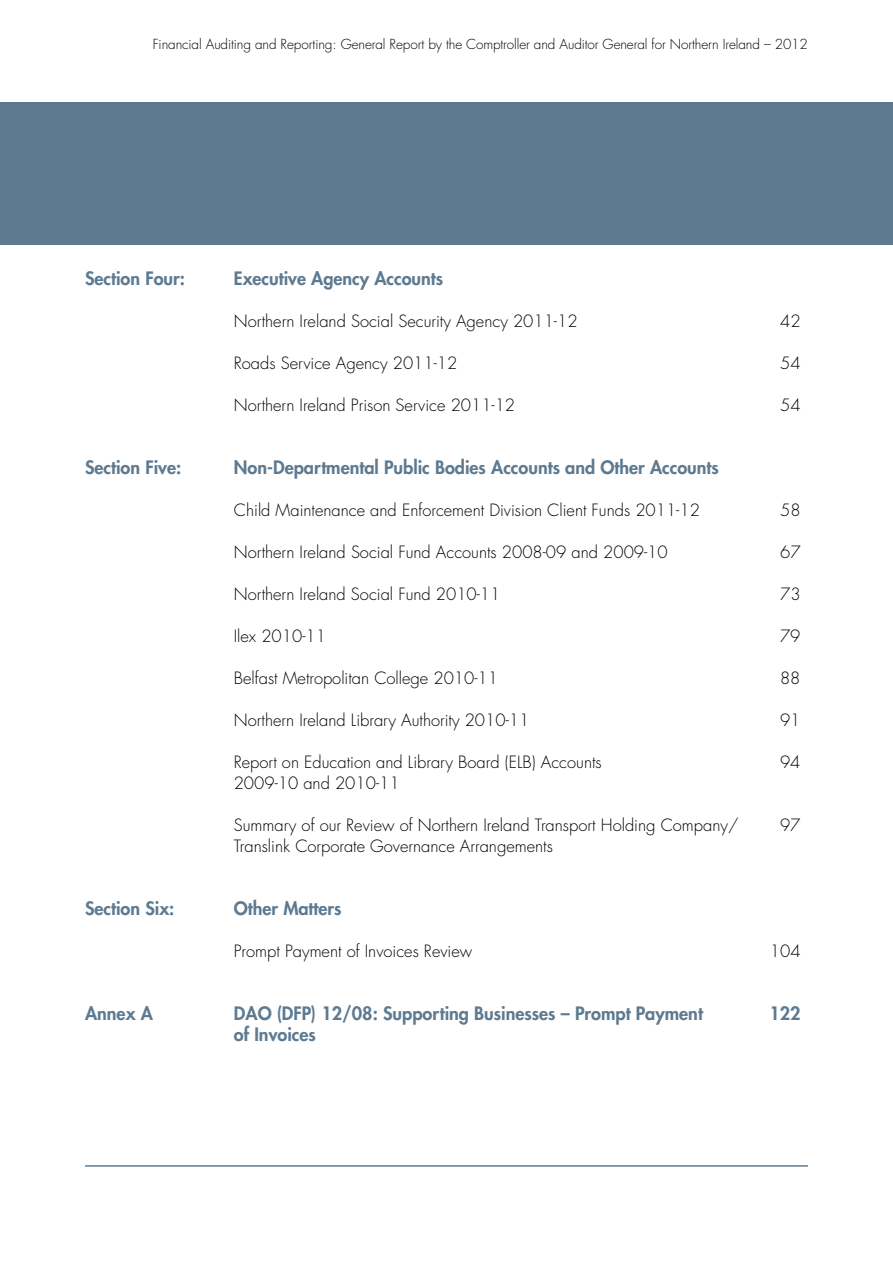
<style>
.page{position:relative;width:893px;height:1263px;background:#fff}
.page>*{position:absolute;margin:0;border:0;box-sizing:border-box;transform-origin:0 0}
.t1{font:800 18px "Futura";color:#5d7a91}
.t2{font:300 16.5px "Futura";color:#000}
.t3{font:300 13.5px "Futura";letter-spacing:-.005em;color:#000}
</style>
<div class="page">
<div style="left:0;top:102px;width:893px;height:142px;background:#5d7a91"></div>
<hr style="left:85px;top:1165px;width:723px;height:2px;background:#5d7a91">
<p class="t3" style="left:153px;top:35px;width:657px">Financial Auditing and Reporting: General Report by the Comptroller and Auditor General for Northern Ireland – 2012</p>
<p class="t1" style="left:85px;top:266px;width:101px">Section Four:</p>
<p class="t1" style="left:234px;top:266px;width:211px">Executive Agency Accounts</p>
<p class="t2" style="left:234px;top:310px;width:345px">Northern Ireland Social Security Agency 2011-12</p>
<p class="t2" style="left:780px;top:310px;width:22px">42</p>
<p class="t2" style="left:234px;top:352px;width:225px">Roads Service Agency 2011-12</p>
<p class="t2" style="left:780px;top:352px;width:22px">54</p>
<p class="t2" style="left:234px;top:394px;width:283px">Northern Ireland Prison Service 2011-12</p>
<p class="t2" style="left:780px;top:394px;width:22px">54</p>
<p class="t1" style="left:85px;top:455px;width:98px">Section Five:</p>
<p class="t1" style="left:234px;top:455px;width:487px">Non-Departmental Public Bodies Accounts and Other Accounts</p>
<p class="t2" style="left:234px;top:499px;width:468px">Child Maintenance and Enforcement Division Client Funds 2011-12</p>
<p class="t2" style="left:780px;top:499px;width:22px">58</p>
<p class="t2" style="left:234px;top:541px;width:435px">Northern Ireland Social Fund Accounts 2008-09 and 2009-10</p>
<p class="t2" style="left:780px;top:541px;width:22px">67</p>
<p class="t2" style="left:234px;top:583px;width:268px">Northern Ireland Social Fund 2010-11</p>
<p class="t2" style="left:780px;top:583px;width:22px">73</p>
<p class="t2" style="left:234px;top:625px;width:94px">Ilex 2010-11</p>
<p class="t2" style="left:780px;top:625px;width:22px">79</p>
<p class="t2" style="left:234px;top:667px;width:266px">Belfast Metropolitan College 2010-11</p>
<p class="t2" style="left:780px;top:667px;width:22px">88</p>
<p class="t2" style="left:234px;top:709px;width:297px">Northern Ireland Library Authority 2010-11</p>
<p class="t2" style="left:780px;top:709px;width:22px">91</p>
<p class="t2" style="left:234px;top:751px;width:369px">Report on Education and Library Board (ELB) Accounts</p>
<p class="t2" style="left:780px;top:751px;width:22px">94</p>
<p class="t2" style="left:234px;top:772px;width:167px">2009-10 and 2010-11</p>
<p class="t2" style="left:234px;top:814px;width:506px">Summary of our Review of Northern Ireland Transport Holding Company/</p>
<p class="t2" style="left:780px;top:814px;width:22px">97</p>
<p class="t2" style="left:234px;top:835px;width:321px">Translink Corporate Governance Arrangements</p>
<p class="t1" style="left:85px;top:896px;width:91px">Section Six:</p>
<p class="t1" style="left:234px;top:896px;width:109px">Other Matters</p>
<p class="t2" style="left:234px;top:940px;width:240px">Prompt Payment of Invoices Review</p>
<p class="t2" style="left:770px;top:940px;width:32px">104</p>
<p class="t1" style="left:85px;top:1001px;width:69px">Annex A</p>
<p class="t1" style="left:234px;top:1001px;width:471px">DAO (DFP) 12/08: Supporting Businesses – Prompt Payment</p>
<p class="t1" style="left:769px;top:1001px;width:33px">122</p>
<p class="t1" style="left:234px;top:1022px;width:83px">of Invoices</p>
</div>
